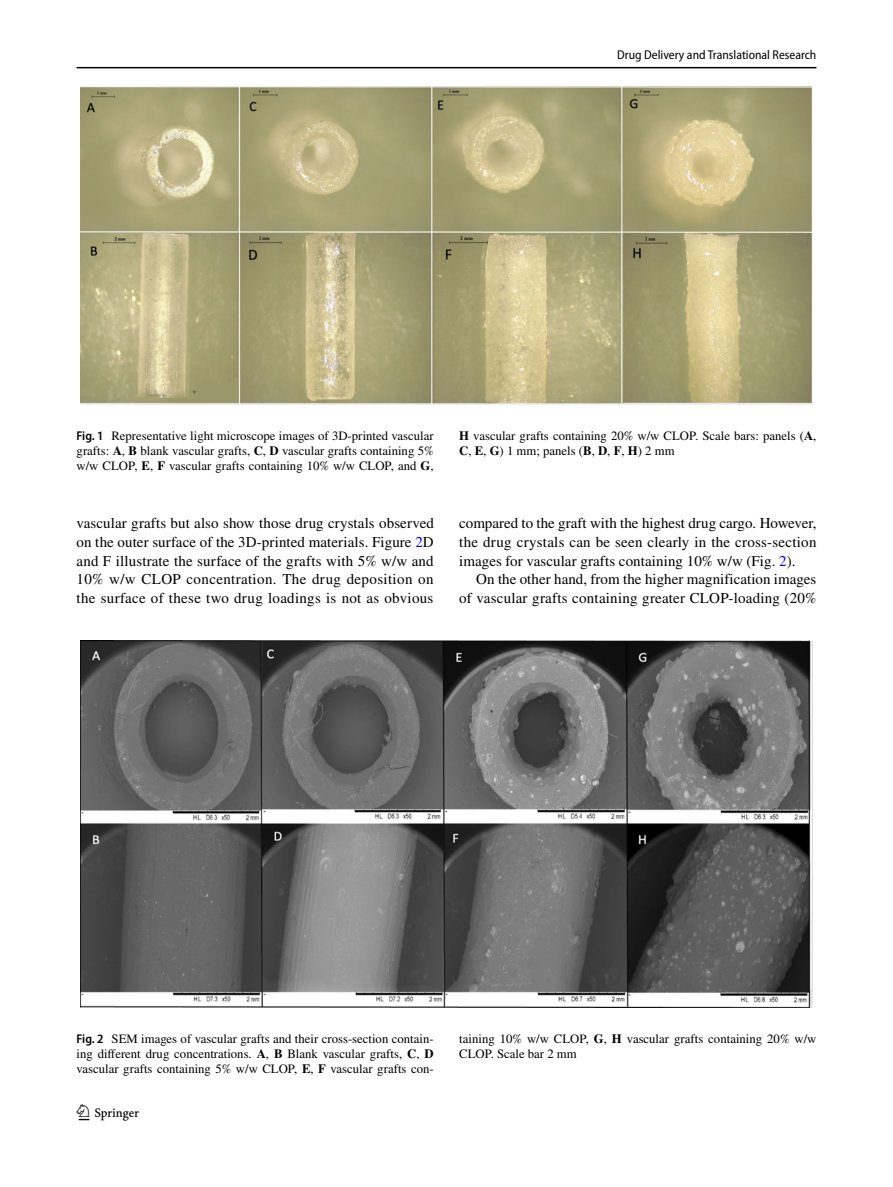
<style>
.page{position:relative;width:893px;height:1187px;background:#fff}
.page>*{position:absolute;margin:0;border:0;box-sizing:border-box;transform-origin:0 0}
.t1{font:22.5px "Springnew Regular 2";color:#000}
.t2{font:15px/18.8px "STIX";letter-spacing:.015em;color:#000;text-align:justify}
.t3{font:12.75px/15px "STIX";color:#000;text-align:justify}
.t4{font:semi-condensed 12.75px "Myriad Pro";color:#000}
.s1{font-family:"Myriad Pro";font-weight:600;font-stretch:semi-condensed}
.s2{font-weight:700}
.s3{color:#00f}
</style>
<div class="page">
<hr style="left:77px;top:67px;width:739px;height:1px;background:#000">
<img style="left:81px;top:87px;width:731px;height:318px">
<img style="left:81px;top:640px;width:731px;height:367px">
<p class="t4" style="left:617px;top:48px;width:201px">Drug Delivery and Translational Research</p>
<p class="t3" style="left:77px;top:429px;width:359px"><span class="s1">Fig. 1</span> Representative light microscope images of 3D-printed vascular grafts: <span class="s2">A</span>, <span class="s2">B</span> blank vascular grafts, <span class="s2">C</span>, <span class="s2">D</span> vascular grafts containing 5% w/w CLOP, <span class="s2">E</span>, <span class="s2">F</span> vascular grafts containing 10% w/w CLOP, and <span class="s2">G</span>,</p>
<p class="t3" style="left:459px;top:429px;width:359px"><span class="s2">H</span> vascular grafts containing 20% w/w CLOP. Scale bars: panels (<span class="s2">A</span>,<br><span class="s2">C</span>, <span class="s2">E</span>, <span class="s2">G</span>) 1 mm; panels (<span class="s2">B</span>, <span class="s2">D</span>, <span class="s2">F</span>, <span class="s2">H</span>) 2 mm</p>
<p class="t2" style="left:77px;top:514px;width:359px">vascular grafts but also show those drug crystals observed on the outer surface of the 3D-printed materials. Figure <span class="s3">2</span>D and F illustrate the surface of the grafts with 5% w/w and 10% w/w CLOP concentration. The drug deposition on the surface of these two drug loadings is not as obvious</p>
<p class="t2" style="left:459px;top:514px;width:359px">compared to the graft with the highest drug cargo. However, the drug crystals can be seen clearly in the cross-section images for vascular grafts containing 10% w/w (Fig. <span class="s3">2</span>).</p>
<p class="t2" style="left:459px;top:571px;width:359px;text-align:right">On the other hand, from the higher magnification images<br>of vascular grafts containing greater CLOP-loading (20%</p>
<p class="t3" style="left:77px;top:1031px;width:359px"><span class="s1">Fig. 2</span> SEM images of vascular grafts and their cross-section contain&shy;ing different drug concentrations. <span class="s2">A</span>, <span class="s2">B</span> Blank vascular grafts, <span class="s2">C</span>, <span class="s2">D </span>vascular grafts containing 5% w/w CLOP, <span class="s2">E</span>, <span class="s2">F</span> vascular grafts con-</p>
<p class="t3" style="left:459px;top:1031px;width:359px">taining 10% w/w CLOP, <span class="s2">G</span>, <span class="s2">H</span> vascular grafts containing 20% w/w<br>CLOP. Scale bar 2 mm</p>
<h1 class="t1" style="left:79px;top:1104px;width:62px">1 3</h1>
</div>
